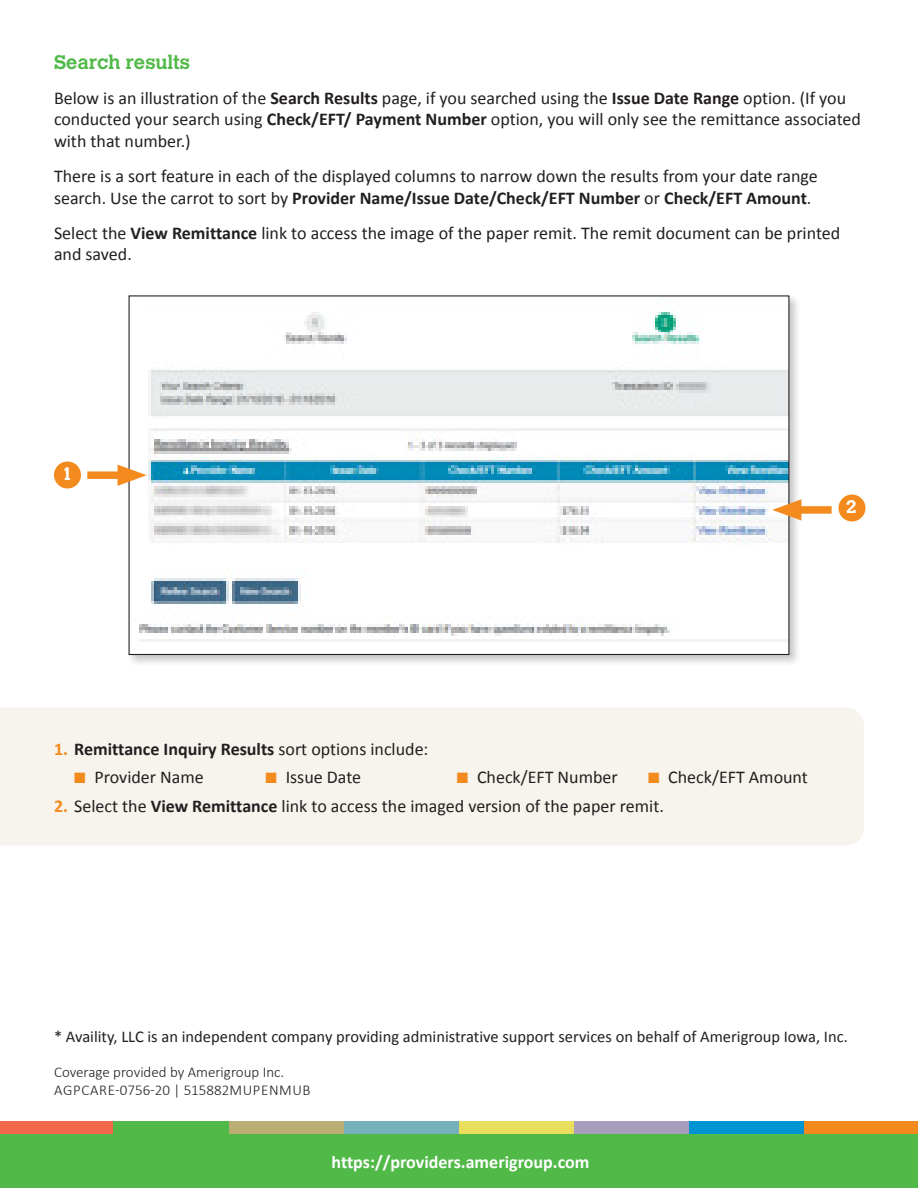
<style>
.page{position:relative;width:918px;height:1188px;background:#fff}
.page>*{position:absolute;margin:0;border:0;box-sizing:border-box;transform-origin:0 0}
.subhead{font:700 19.5px "Calvert MT Std";color:#51b948}
.Amerigroup_Body_Text{font:18px/21.6px "Calibri";color:#231f20}
.t1{font:700 18px "Calibri";color:#231f20}
.Amerigroup_Body_Text-2{font:700 18px "Calibri";color:#fff}
.Amerigroup_Body_Text-3{font:700 18px "Calvert MT Std";color:#fff}
.Amerigroup_Body_Text-4{font:16.5px "Calibri";color:#231f20}
.Amerigroup_Legal_Lin{font:300 15px "Calibri";color:#231f20}
.Amerigroup_Legal_Lin-2{font:300 15px "Calibri";letter-spacing:.04em;color:#231f20}
.s1{font-weight:700}
.s2{color:#f38a1e}
.s3{font-weight:400}
.s4{font-weight:700;color:#f38a1e}
</style>
<div class="page">
<div style="left:0;top:707px;width:864px;height:139px;background:#f6f4ed"></div>
<div style="left:0;top:1122px;width:114px;height:12px;background:#f2684a"></div>
<div style="left:114px;top:1122px;width:115px;height:12px;background:#51b948"></div>
<div style="left:229px;top:1122px;width:115px;height:12px;background:#bbae75"></div>
<div style="left:344px;top:1122px;width:115px;height:12px;background:#74b1bd"></div>
<div style="left:459px;top:1122px;width:115px;height:12px;background:#e9df5d"></div>
<div style="left:574px;top:1122px;width:116px;height:12px;background:#a89dbc"></div>
<div style="left:690px;top:1122px;width:115px;height:12px;background:#0094d3"></div>
<div style="left:805px;top:1122px;width:113px;height:12px;background:#f38a1e"></div>
<div style="left:0;top:1134px;width:918px;height:54px;background:#51b948"></div>
<div style="left:126px;top:293px;width:675px;height:374px;background:#231f20;opacity:.25"></div>
<img style="left:131px;top:297px;width:656px;height:356px">
<div style="left:87px;top:471px;width:43px;height:8px;background:#f38a1e"></div>
<svg style="left:118px;top:465px;width:29px;height:21px"></svg>
<div style="left:54px;top:462px;width:27px;height:27px;background:#f38a1e;border-radius:50%"></div>
<div style="left:838px;top:495px;width:27px;height:27px;background:#f38a1e;border-radius:50%"></div>
<div style="left:789px;top:506px;width:43px;height:8px;background:#f38a1e"></div>
<svg style="left:772px;top:499px;width:29px;height:22px"></svg>
<p class="subhead" style="left:54px;top:49px;width:138px">Search results</p>
<p class="Amerigroup_Body_Text" style="left:54px;top:86px;width:809px">Below is an illustration of the <span class="s1">Search Results</span> page, if you searched using the <span class="s1">Issue Date Range</span> option. (If you conducted your search using <span class="s1">Check/EFT/ Payment Number</span> option, you will only see the remittance associated with that number.)</p>
<p class="Amerigroup_Body_Text" style="left:54px;top:164px;width:765px">There is a sort feature in each of the displayed columns to narrow down the results from your date range search. Use the carrot to sort by <span class="s1">Provider Name/Issue Date/Check/EFT Number</span> or <span class="s1">Check/EFT Amount</span>.</p>
<p class="Amerigroup_Body_Text" style="left:54px;top:221px;width:788px">Select the <span class="s1">View Remittance</span> link to access the image of the paper remit. The remit document can be printed and saved.</p>
<p class="Amerigroup_Body_Text-3" style="left:62px;top:463px;width:13px">1</p>
<p class="Amerigroup_Body_Text-3" style="left:846px;top:496px;width:13px">2</p>
<p class="t1" style="left:54px;top:737px;width:376px"><span class="s2">1.</span> Remittance Inquiry Results <span class="s3">sort options include:</span></p>
<p class="Amerigroup_Body_Text" style="left:74px;top:766px;width:131px"><span class="s2">■</span> Provider Name</p>
<p class="Amerigroup_Body_Text" style="left:266px;top:766px;width:97px"><span class="s2">■</span> Issue Date</p>
<p class="Amerigroup_Body_Text" style="left:457px;top:766px;width:163px"><span class="s2">■</span> Check/EFT Number</p>
<p class="Amerigroup_Body_Text" style="left:648px;top:766px;width:161px"><span class="s2">■</span> Check/EFT Amount</p>
<p class="Amerigroup_Body_Text" style="left:54px;top:794px;width:611px"><span class="s4">2.</span> Select the <span class="s1">View Remittance</span> link to access the imaged version of the paper remit.</p>
<p class="Amerigroup_Body_Text-4" style="left:54px;top:1026px;width:795px">* Availity, LLC is an independent company providing administrative support services on behalf of Amerigroup Iowa, Inc.</p>
<p class="Amerigroup_Legal_Lin" style="left:54px;top:1063px;width:232px">Coverage provided by Amerigroup Inc.</p>
<p class="Amerigroup_Legal_Lin-2" style="left:54px;top:1081px;width:258px">AGPCARE-0756-20 | 515882MUPENMUB</p>
<p class="Amerigroup_Body_Text-2" style="left:332px;top:1150px;width:259px">https://providers.amerigroup.com</p>
</div>
